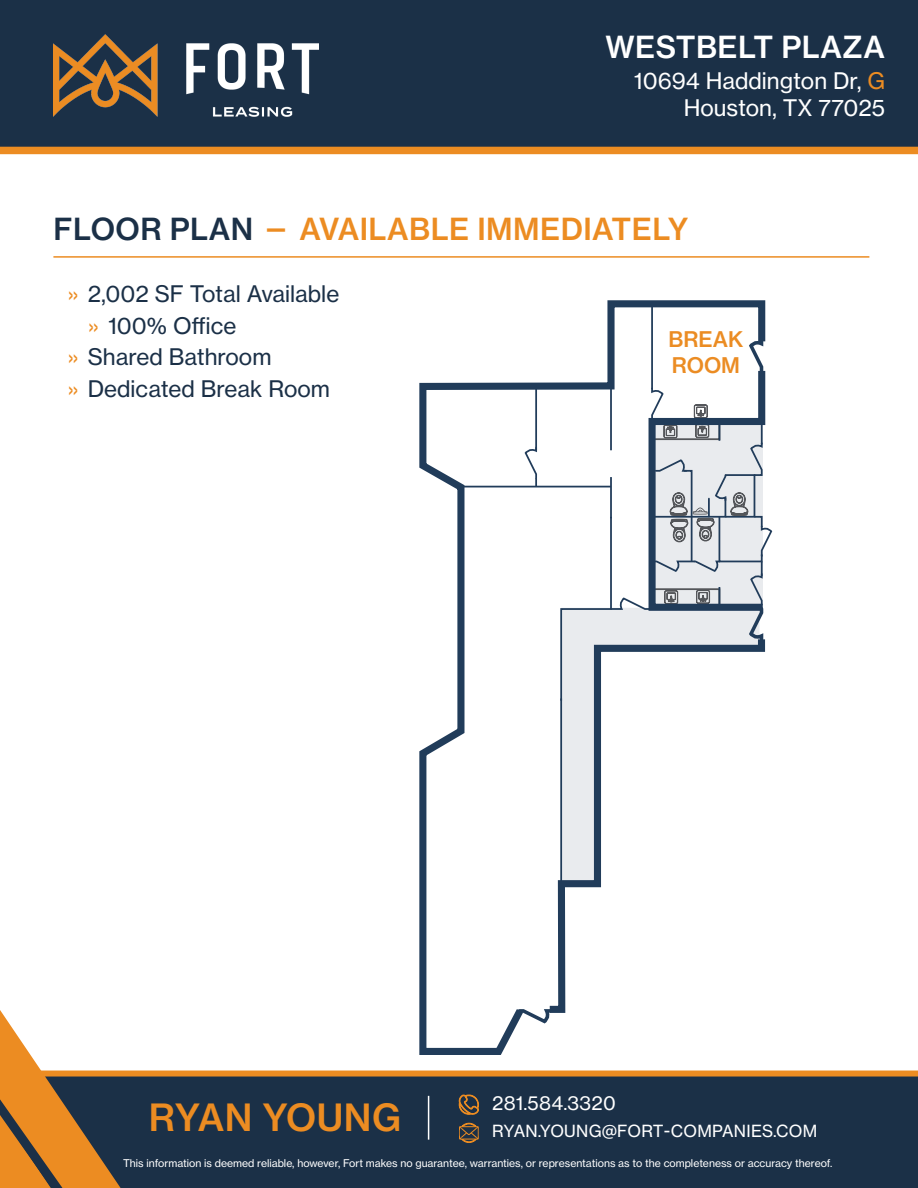
<style>
.page{position:relative;width:918px;height:1188px;background:#fff}
.page>*{position:absolute;margin:0;border:0;box-sizing:border-box;transform-origin:0 0}
.t1{font:37.05px "N Haas Grotesk TX Pro 65 Md";letter-spacing:.015em;color:#ec8c22}
.t2{font:30px "N Haas Grotesk TX Pro 65 Md";letter-spacing:.015em;color:#ec8c22}
.t3{font:30px "N Haas Grotesk TX Pro 65 Md";letter-spacing:.015em;color:#fff}
.t4{font:22.5px "N Haas Grotesk TX Pro 55 Rg";color:#1b3047}
.t5{font:22.5px "N Haas Grotesk TX Pro 55 Rg";color:#fff}
.t6{font:21.3px/25.5px "N Haas Grotesk TX Pro 65 Md";color:#eb8c23}
.t7{font:18.3px "N Haas Grotesk TX Pro 55 Rg";letter-spacing:.015em;color:#fff}
.t8{font:16.5px "N Haas Grotesk TX Pro 55 Rg";letter-spacing:.015em;color:#fff}
.t9{font:10.5px "N Haas Grotesk TX Pro 55 Rg";color:#fff}
.s1{color:#ec8c22}
.s2{color:#1b3047}
</style>
<div class="page">
<svg style="left:419px;top:300px;width:347px;height:755px"></svg>
<svg style="left:543px;top:632px;width:223px;height:384px"></svg>
<hr style="left:560px;top:698px;width:2px;height:190px;background:#213c5a">
<hr style="left:464px;top:486px;width:147px;height:1px;background:#213c5a">
<hr style="left:535px;top:388px;width:2px;height:62px;background:#213c5a">
<hr style="left:651px;top:306px;width:2px;height:83px;background:#213c5a">
<svg style="left:516px;top:1007px;width:38px;height:20px"></svg>
<svg style="left:524px;top:446px;width:14px;height:40px"></svg>
<svg style="left:559px;top:337px;width:214px;height:365px"></svg>
<div style="left:0;top:0;width:918px;height:154px;background:#1b3047"></div>
<hr style="left:53px;top:256px;width:816px;height:2px;background:#ec8c22">
<div style="left:121px;top:1071px;width:797px;height:117px;background:#1b3047"></div>
<svg style="left:0;top:1010px;width:121px;height:178px"></svg>
<svg style="left:459px;top:1094px;width:21px;height:21px"></svg>
<svg style="left:459px;top:1123px;width:20px;height:20px"></svg>
<hr style="left:428px;top:1096px;width:1px;height:44px;background:#fff">
<img style="left:53px;top:35px;width:265px;height:82px">
<p class="t3" style="left:605px;top:29px;width:281px">WESTBELT PLAZA</p>
<p class="t5" style="left:634px;top:67px;width:253px">10694 Haddington Dr, <span class="s1">G</span></p>
<p class="t5" style="left:684px;top:94px;width:203px">Houston, TX 77025</p>
<p class="t2" style="left:54px;top:210px;width:637px"><span class="s2">FLOOR PLAN</span> — AVAILABLE IMMEDIATELY</p>
<p class="t4" style="left:68px;top:280px;width:273px"><span class="s1">»</span> 2,002 SF Total Available</p>
<p class="t4" style="left:88px;top:312px;width:150px"><span class="s1">»</span> 100% Office</p>
<p class="t4" style="left:68px;top:343px;width:206px"><span class="s1">»</span> Shared Bathroom</p>
<p class="t4" style="left:68px;top:375px;width:264px"><span class="s1">»</span> Dedicated Break Room</p>
<p class="t6" style="left:669px;top:327px;width:76px">BREAK<br>ROOM</p>
<p class="t1" style="left:149px;top:1095px;width:254px">RYAN YOUNG</p>
<p class="t7" style="left:492px;top:1092px;width:125px">281.584.3320</p>
<p class="t8" style="left:492px;top:1121px;width:327px">RYAN.YOUNG@FORT-COMPANIES.COM</p>
<p class="t9" style="left:123px;top:1157px;width:711px">This information is deemed reliable, however, Fort makes no guarantee, warranties, or representations as to the completeness or accuracy thereof.</p>
</div>
